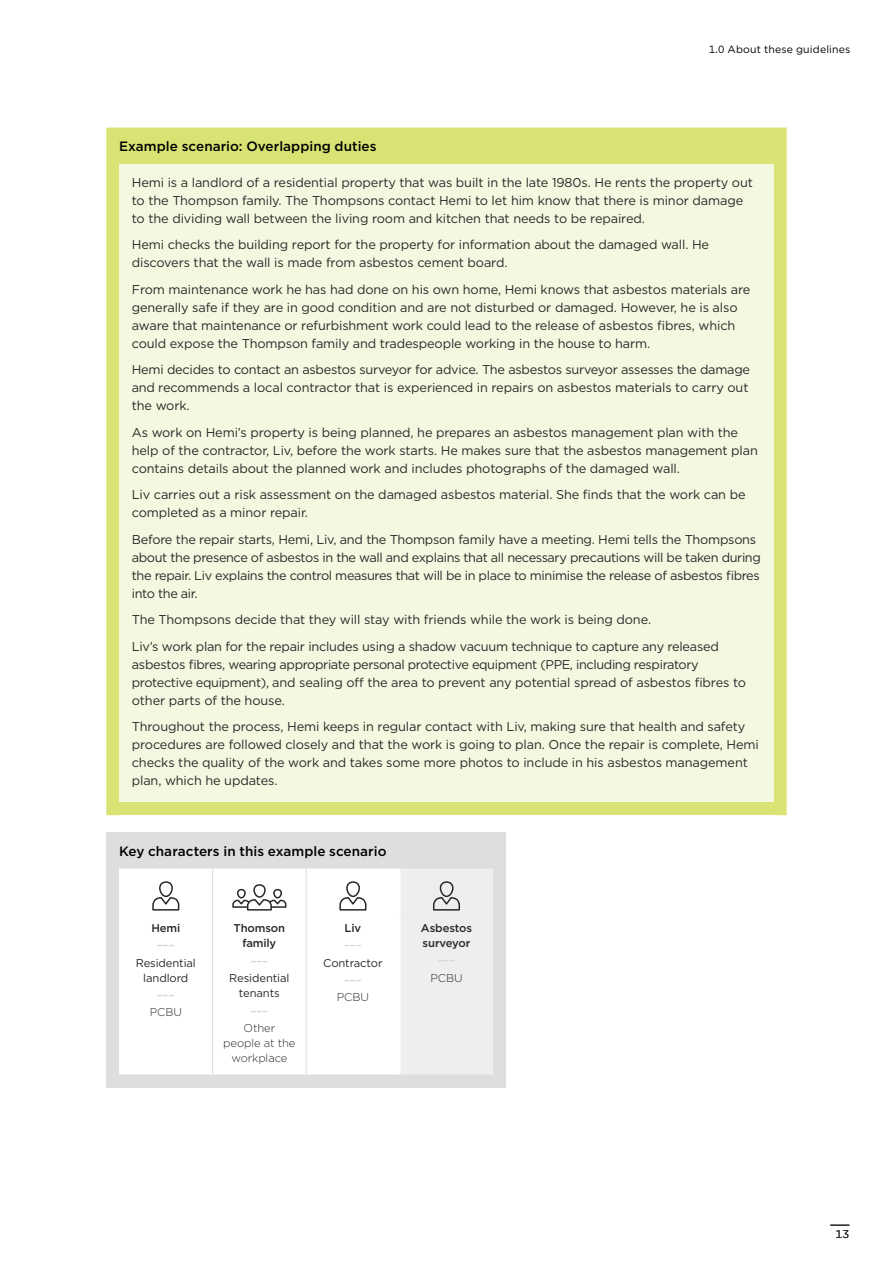
<style>
.page{position:relative;width:893px;height:1263px;background:#fff}
.page>*{position:absolute;margin:0;border:0;box-sizing:border-box;transform-origin:0 0}
.t1{font:500 13.5px "Gotham";color:#000}
.body{font:12.75px/18px "Gotham";letter-spacing:-.01em;color:#292829}
.body-2{font:12.75px/18px "Gotham";letter-spacing:-.03em;color:#292829}
.table_body{font:11.25px/15px "Gotham";letter-spacing:-.01em;color:#292829;text-align:center}
.table_body-2{font:500 11.25px/15px "Gotham";letter-spacing:-.01em;color:#292829;text-align:center}
.table_body-3{font:300 11.25px/15px "Gotham";letter-spacing:-.01em;color:#292829;text-align:center}
.table_body-4{font:500 11.25px "Gotham";color:#d3d5d6}
.table_body-5{font:300 11.25px "Gotham";letter-spacing:-.01em;color:#292829}
.t2{font:10.5px "Gotham";letter-spacing:.015em;color:#000}
</style>
<div class="page">
<div style="left:106px;top:128px;width:681px;height:687px;background:#d8e373"></div>
<div style="left:119px;top:164px;width:655px;height:638px;background:#f5f8e0"></div>
<div style="left:119px;top:802px;width:655px;height:13px;background:#d8e373"></div>
<div style="left:106px;top:832px;width:400px;height:255px;background:#dddee0"></div>
<div style="left:119px;top:868px;width:280px;height:206px;background:#fff"></div>
<hr style="left:399px;top:868px;width:1px;height:47px;background:#fff">
<hr style="left:399px;top:915px;width:1px;height:159px;background:#fff">
<hr style="left:212px;top:868px;width:1px;height:47px;background:#dddee0">
<hr style="left:306px;top:868px;width:1px;height:47px;background:#dddee0">
<hr style="left:212px;top:915px;width:1px;height:159px;background:#dddee0">
<hr style="left:306px;top:915px;width:1px;height:159px;background:#dddee0">
<div style="left:159px;top:881px;width:14px;height:16px;border:2px solid #292829;border-radius:6px"></div>
<svg style="left:152px;top:896px;width:28px;height:15px"></svg>
<div style="left:273px;top:889px;width:9px;height:9px;border:2px solid #292829;border-radius:4px"></div>
<div style="left:237px;top:889px;width:9px;height:9px;border:2px solid #292829;border-radius:4px"></div>
<div style="left:253px;top:884px;width:13px;height:14px;border:2px solid #292829;border-radius:5px"></div>
<svg style="left:232px;top:898px;width:55px;height:13px"></svg>
<div style="left:346px;top:881px;width:14px;height:16px;border:2px solid #292829;border-radius:6px"></div>
<svg style="left:339px;top:896px;width:28px;height:15px"></svg>
<div style="left:400px;top:868px;width:93px;height:206px;background:#eeeeef"></div>
<svg style="left:830px;top:1224px;width:19px;height:2px"></svg>
<p class="t2" style="left:709px;top:43px;width:143px">1.0 About these guidelines</p>
<h4 class="t1" style="left:119px;top:138px;width:259px">Example scenario: Overlapping duties</h4>
<p class="body" style="left:132px;top:173px;width:623px">Hemi is a landlord of a residential property that was built in the late 1980s. He rents the property out to the Thompson family. The Thompsons contact Hemi to let him know that there is minor damage to the dividing wall between the living room and kitchen that needs to be repaired.</p>
<p class="body" style="left:132px;top:236px;width:579px">Hemi checks the building report for the property for information about the damaged wall. He discovers that the wall is made from asbestos cement board.</p>
<p class="body" style="left:132px;top:280px;width:620px">From maintenance work he has had done on his own home, Hemi knows that asbestos materials are generally safe if they are in good condition and are not disturbed or damaged. However, he is also aware that maintenance or refurbishment work could lead to the release of asbestos fibres, which could expose the Thompson family and tradespeople working in the house to harm.</p>
<p class="body" style="left:132px;top:361px;width:620px">Hemi decides to contact an asbestos surveyor for advice. The asbestos surveyor assesses the damage and recommends a local contractor that is experienced in repairs on asbestos materials to carry out the work.</p>
<p class="body" style="left:132px;top:423px;width:628px">As work on Hemi’s property is being planned, he prepares an asbestos management plan with the help of the contractor, Liv, before the work starts. He makes sure that the asbestos management plan contains details about the planned work and includes photographs of the damaged wall.</p>
<p class="body" style="left:132px;top:486px;width:615px">Liv carries out a risk assessment on the damaged asbestos material. She finds that the work can be completed as a minor repair.</p>
<p class="body-2" style="left:132px;top:530px;width:631px">Before the repair starts, Hemi, Liv, and the Thompson family have a meeting. Hemi tells the Thompsons about the presence of asbestos in the wall and explains that all necessary precautions will be taken during the repair. Liv explains the control measures that will be in place to minimise the release of asbestos fibres into the air.</p>
<p class="body" style="left:132px;top:611px;width:521px">The Thompsons decide that they will stay with friends while the work is being done.</p>
<p class="body" style="left:132px;top:637px;width:616px">Liv’s work plan for the repair includes using a shadow vacuum technique to capture any released asbestos fibres, wearing appropriate personal protective equipment (PPE, including respiratory protective equipment), and sealing off the area to prevent any potential spread of asbestos fibres to other parts of the house.</p>
<p class="body" style="left:132px;top:718px;width:629px">Throughout the process, Hemi keeps in regular contact with Liv, making sure that health and safety procedures are followed closely and that the work is going to plan. Once the repair is complete, Hemi checks the quality of the work and takes some more photos to include in his asbestos management plan, which he updates.</p>
<h4 class="t1" style="left:119px;top:842px;width:269px">Key characters in this example scenario</h4>
<p class="table_body-2" style="left:151px;top:921px;width:30px">Hemi</p>
<p class="table_body-4" style="left:157px;top:938px;width:19px">–––</p>
<p class="table_body" style="left:136px;top:955px;width:62px">Residential landlord</p>
<p class="table_body-4" style="left:157px;top:987px;width:19px">–––</p>
<p class="table_body-5" style="left:150px;top:1005px;width:34px">PCBU</p>
<p class="table_body-2" style="left:234px;top:921px;width:53px">Thomson family</p>
<p class="table_body-4" style="left:251px;top:953px;width:19px">–––</p>
<p class="table_body" style="left:229px;top:970px;width:62px">Residential tenants</p>
<p class="table_body-4" style="left:251px;top:1003px;width:19px">–––</p>
<p class="table_body-3" style="left:223px;top:1020px;width:74px">Other<br>people at the workplace</p>
<p class="table_body-2" style="left:345px;top:921px;width:18px">Liv</p>
<p class="table_body-4" style="left:344px;top:938px;width:19px">–––</p>
<p class="table_body" style="left:323px;top:955px;width:61px">Contractor</p>
<p class="table_body-4" style="left:344px;top:972px;width:19px">–––</p>
<p class="table_body-5" style="left:337px;top:990px;width:34px">PCBU</p>
<p class="table_body-2" style="left:421px;top:921px;width:53px;text-align:left">Asbestos surveyor</p>
<p class="table_body-4" style="left:438px;top:953px;width:19px">–––</p>
<p class="table_body-5" style="left:430px;top:970px;width:34px">PCBU</p>
<p class="table_body" style="left:835px;top:1227px;width:15px">13</p>
</div>
